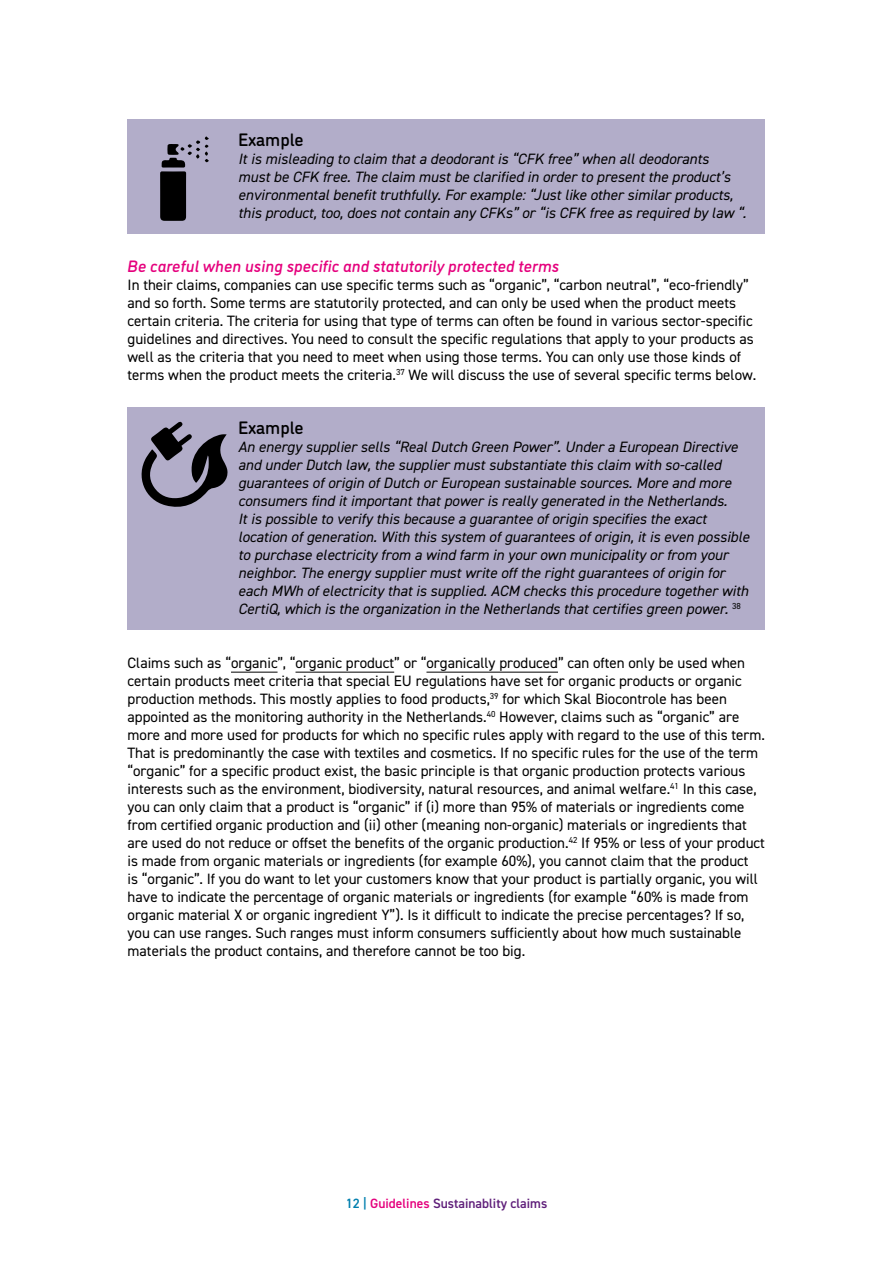
<style>
.page{position:relative;width:893px;height:1263px;background:#fff}
.page>*{position:absolute;margin:0;border:0;box-sizing:border-box;transform-origin:0 0}
.H4_Alineakop_Kader_v{font:500 18px "DI Nosaur";color:#000}
.H4_SubAlineakop_ACM{font:italic 500 16.5px "DI Nosaur";color:#e5007d}
.P_Broodtekst{font:15px/18px "DIN2014";color:#000}
.P_Broodtekst_kader_v{font:italic 15px/18px "DIN2014";color:#000}
.t1{font:600 13.5px "DIN2014";color:#5f1f7a}
.s1{color:#007fae}
.s2{color:#e5007d}
</style>
<div class="page">
<div style="left:128px;top:119px;width:637px;height:31px;background:#b2adc9"></div>
<div style="left:128px;top:139px;width:637px;height:95px;background:#b2adc9"></div>
<div style="left:128px;top:407px;width:637px;height:31px;background:#b2adc9"></div>
<div style="left:128px;top:427px;width:637px;height:203px;background:#b2adc9"></div>
<hr style="left:231px;top:672px;width:47px;height:1px;background:#000">
<hr style="left:295px;top:672px;width:99px;height:1px;background:#000">
<hr style="left:426px;top:672px;width:132px;height:1px;background:#000">
<svg style="left:160px;top:136px;width:49px;height:85px"></svg>
<svg style="left:141px;top:421px;width:87px;height:86px"></svg>
<h4 class="H4_Alineakop_Kader_v" style="left:238px;top:126px;width:67px">Example</h4>
<p class="P_Broodtekst_kader_v" style="left:238px;top:149px;width:510px">It is misleading to claim that a deodorant is “CFK free” when all deodorants<br>must be CFK free. The claim must be clarified in order to present the product’s environmental benefit truthfully. For example: “Just like other similar products, this product, too, does not contain any CFKs” or “is CFK free as required by law “.</p>
<h4 class="H4_SubAlineakop_ACM" style="left:128px;top:254px;width:433px">Be careful when using specific and statutorily protected terms</h4>
<p class="P_Broodtekst" style="left:128px;top:275px;width:630px">In their claims, companies can use specific terms such as “organic”, “carbon neutral”, “eco-friendly” and so forth. Some terms are statutorily protected, and can only be used when the product meets certain criteria. The criteria for using that type of terms can often be found in various sector-specific guidelines and directives. You need to consult the specific regulations that apply to your products as well as the criteria that you need to meet when using those terms. You can only use those kinds of terms when the product meets the criteria.<sup>37</sup> We will discuss the use of several specific terms below.</p>
<h4 class="H4_Alineakop_Kader_v" style="left:238px;top:414px;width:67px">Example</h4>
<p class="P_Broodtekst_kader_v" style="left:238px;top:437px;width:513px">An energy supplier sells “Real Dutch Green Power”. Under a European Directive and under Dutch law, the supplier must substantiate this claim with so-called guarantees of origin of Dutch or European sustainable sources. More and more consumers find it important that power is really generated in the Netherlands.<br>It is possible to verify this because a guarantee of origin specifies the exact location of generation. With this system of guarantees of origin, it is even possible to purchase electricity from a wind farm in your own municipality or from your neighbor. The energy supplier must write off the right guarantees of origin for each MWh of electricity that is supplied. ACM checks this procedure together with CertiQ, which is the organization in the Netherlands that certifies green power. <sup>38</sup></p>
<p class="P_Broodtekst" style="left:128px;top:653px;width:639px">Claims such as “organic”, “organic product” or “organically produced” can often only be used when certain products meet criteria that special EU regulations have set for organic products or organic production methods. This mostly applies to food products,<sup>39</sup> for which Skal Biocontrole has been appointed as the monitoring authority in the Netherlands.<sup>40</sup> However, claims such as “organic” are more and more used for products for which no specific rules apply with regard to the use of this term.<br>That is predominantly the case with textiles and cosmetics. If no specific rules for the use of the term “organic” for a specific product exist, the basic principle is that organic production protects various interests such as the environment, biodiversity, natural resources, and animal welfare.<sup>41</sup> In this case, you can only claim that a product is “organic” if (i) more than 95% of materials or ingredients come from certified organic production and (ii) other (meaning non-organic) materials or ingredients that are used do not reduce or offset the benefits of the organic production.<sup>42</sup> If 95% or less of your product is made from organic materials or ingredients (for example 60%), you cannot claim that the product<br>is “organic”. If you do want to let your customers know that your product is partially organic, you will have to indicate the percentage of organic materials or ingredients (for example “60% is made from organic material X or organic ingredient Y”). Is it difficult to indicate the precise percentages? If so, you can use ranges. Such ranges must inform consumers sufficiently about how much sustainable materials the product contains, and therefore cannot be too big.</p>
<p class="t1" style="left:346px;top:1194px;width:203px"><span class="s1">12 |</span> <span class="s2">Guidelines</span> Sustainablity claims</p>
</div>
